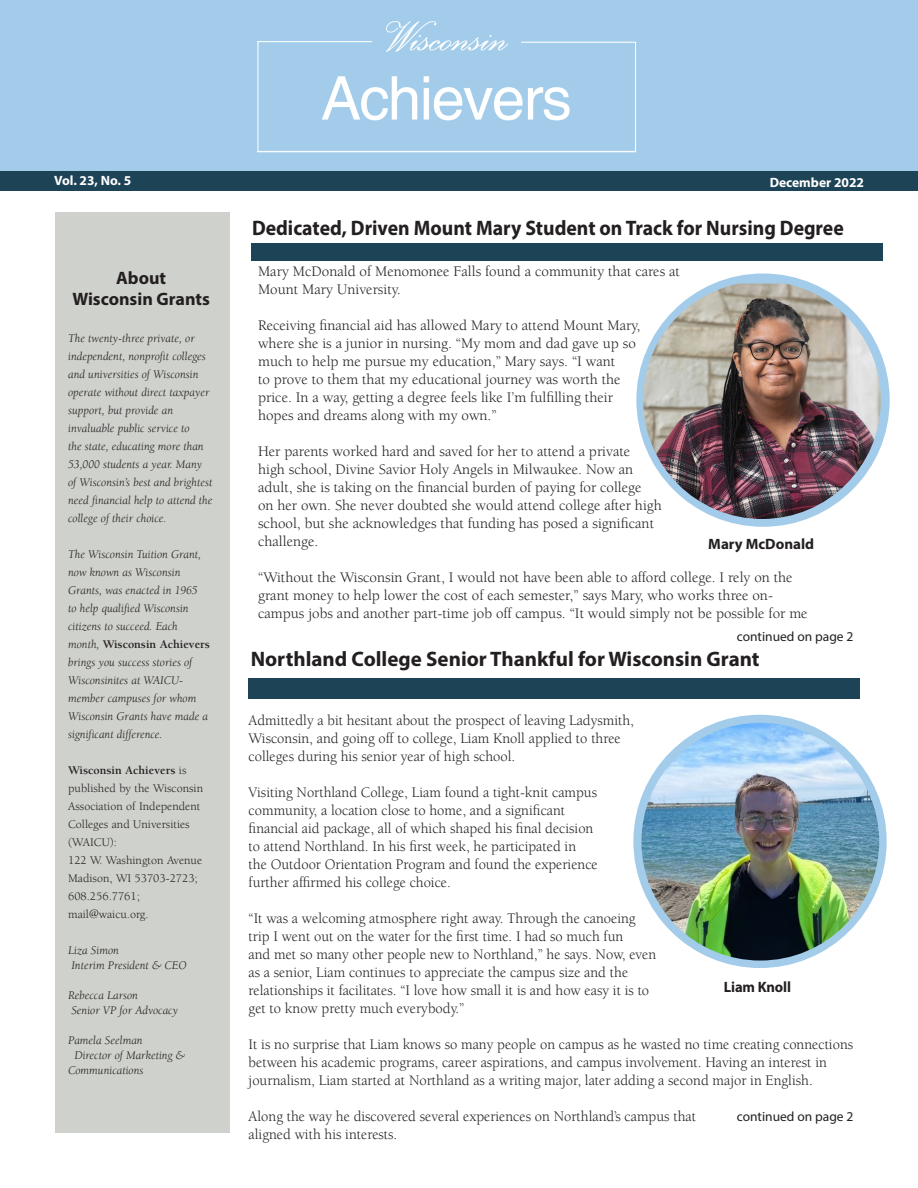
<style>
.page{position:relative;width:918px;height:1188px;background:#fff}
.page>*{position:absolute;margin:0;border:0;box-sizing:border-box;transform-origin:0 0}
.t1{font:700 21px "Myriad Pro";color:#231f20;scale:.94 1}
.t2{font:700 21px "Myriad Pro";color:#231f20}
.t3{font:700 18px "Myriad Pro";color:#231f20}
.new_berk{font:15px/18px "Berkeley Std";color:#231f20}
.new_berk-2{font:700 15px "Myriad Pro";color:#231f20}
.name{font:700 15px "Myriad Pro";letter-spacing:-.01em;color:#231f20}
.t4{font:13.5px "Myriad Pro";color:#231f20}
.t5{font:700 13.5px "Myriad Pro";color:#fff}
.t6{font:italic 12px/18px "Berkeley Std";color:#231f20}
.t7{font:12px/18px "Berkeley Std";color:#231f20}
.s1{font-weight:700;font-style:normal}
.s2{font-weight:700}
</style>
<div class="page">
<div style="left:0;top:171px;width:918px;height:20px;background:#1d4357"></div>
<div style="left:55px;top:212px;width:175px;height:921px;background:#cfd1cc"></div>
<div style="left:251px;top:243px;width:631px;height:18px;background:#1d4357"></div>
<div style="left:249px;top:678px;width:611px;height:21px;background:#1d4357"></div>
<div style="left:0;top:0;width:918px;height:171px;background:#a2cce9"></div>
<div style="left:633px;top:715px;width:254px;height:253px;background:#a2cce9;border-radius:50%"></div>
<img style="left:641px;top:723px;width:238px;height:238px;border-radius:119px">
<div style="left:636px;top:274px;width:254px;height:253px;background:#a2cce9;border-radius:50%"></div>
<img style="left:643px;top:284px;width:238px;height:235px">
<p class="t5" style="left:54px;top:172px;width:79px">Vol. 23, No. 5</p>
<p class="t5" style="left:770px;top:173px;width:96px">December 2022</p>
<p class="t3" style="left:116px;top:266px;width:52px">About</p>
<p class="t3" style="left:73px;top:287px;width:139px">Wisconsin Grants</p>
<p class="t6" style="left:68px;top:329px;width:146px">The twenty-three private, or independent, nonprofit colleges and universities of Wisconsin operate without direct taxpayer support, but provide an invaluable public service to<br>the state, educating more than<br>53,000 students a year. Many of Wisconsin’s best and brightest need financial help to attend the college of their choice.</p>
<p class="t6" style="left:68px;top:545px;width:143px">The Wisconsin Tuition Grant, now known as Wisconsin<br>Grants, was enacted in 1965<br>to help qualified Wisconsin citizens to succeed. Each month, <span class="s1">Wisconsin Achievers </span>brings you success stories of<br>Wisconsinites at WAICU&shy;member campuses for whom<br>Wisconsin Grants have made a significant difference.</p>
<p class="t7" style="left:68px;top:761px;width:136px"><span class="s2">Wisconsin Achievers</span> is published by the Wisconsin<br>Association of Independent<br>Colleges and Universities (WAICU):</p>
<p class="t7" style="left:68px;top:851px;width:135px">122 W. Washington Avenue<br>Madison, WI 53703-2723;</p>
<p class="t7" style="left:68px;top:887px;width:73px">608.256.7761;</p>
<p class="t7" style="left:68px;top:905px;width:82px">mail@waicu.org.</p>
<p class="t6" style="left:68px;top:941px;width:52px">Liza Simon</p>
<p class="t6" style="left:71px;top:956px;width:117px">Interim President &amp; CEO</p>
<p class="t6" style="left:68px;top:986px;width:71px">Rebecca Larson</p>
<p class="t6" style="left:71px;top:1001px;width:108px">Senior VP for Advocacy</p>
<p class="t6" style="left:68px;top:1031px;width:76px">Pamela Seelman</p>
<p class="t6" style="left:68px;top:1048px;width:118px;line-height:15px;text-indent:6px">Director of Marketing &amp;<br>Communications</p>
<h1 class="t1" style="left:252px;top:214px;width:631px">Dedicated, Driven Mount Mary Student on Track for Nursing Degree</h1>
<p class="new_berk" style="left:258px;top:263px;width:423px">Mary McDonald of Menomonee Falls found a community that cares at</p>
<p class="new_berk" style="left:258px;top:281px;width:144px">Mount Mary University.</p>
<p class="new_berk" style="left:258px;top:317px;width:384px">Receiving financial aid has allowed Mary to attend Mount Mary, where she is a junior in nursing. “My mom and dad gave up so much to help me pursue my education,” Mary says. “I want<br>to prove to them that my educational journey was worth the price. In a way, getting a degree feels like I’m fulfilling their hopes and dreams along with my own.”</p>
<p class="new_berk" style="left:258px;top:443px;width:405px">Her parents worked hard and saved for her to attend a private<br>high school, Divine Savior Holy Angels in Milwaukee. Now an adult, she is taking on the financial burden of paying for college<br>on her own. She never doubted she would attend college after high school, but she acknowledges that funding has posed a significant challenge.</p>
<p class="new_berk" style="left:258px;top:569px;width:551px">“Without the Wisconsin Grant, I would not have been able to afford college. I rely on the grant money to help lower the cost of each semester,” says Mary, who works three on&shy;campus jobs and another part-time job off campus. “It would simply not be possible for me</p>
<p class="t4" style="left:737px;top:628px;width:118px">continued on page 2</p>
<p class="new_berk-2" style="left:708px;top:535px;width:107px">Mary McDonald</p>
<h1 class="t2" style="left:251px;top:646px;width:510px">Northland College Senior Thankful for Wisconsin Grant</h1>
<p class="new_berk" style="left:249px;top:712px;width:387px">Admittedly a bit hesitant about the prospect of leaving Ladysmith,<br>Wisconsin, and going off to college, Liam Knoll applied to three colleges during his senior year of high school.</p>
<p class="new_berk" style="left:249px;top:784px;width:351px">Visiting Northland College, Liam found a tight-knit campus community, a location close to home, and a significant financial aid package, all of which shaped his final decision to attend Northland. In his first week, he participated in the Outdoor Orientation Program and found the experience further affirmed his college choice.</p>
<p class="new_berk" style="left:249px;top:910px;width:409px">“It was a welcoming atmosphere right away. Through the canoeing trip I went out on the water for the first time. I had so much fun<br>and met so many other people new to Northland,” he says. Now, even as a senior, Liam continues to appreciate the campus size and the relationships it facilitates. “I love how small it is and how easy it is to get to know pretty much everybody.”</p>
<p class="new_berk" style="left:249px;top:1036px;width:606px">It is no surprise that Liam knows so many people on campus as he wasted no time creating connections between his academic programs, career aspirations, and campus involvement. Having an interest in journalism, Liam started at Northland as a writing major, later adding a second major in English.</p>
<p class="new_berk" style="left:249px;top:1108px;width:449px">Along the way he discovered several experiences on Northland’s campus that aligned with his interests.</p>
<p class="name" style="left:724px;top:977px;width:69px">Liam Knoll</p>
<p class="t4" style="left:737px;top:1108px;width:118px">continued on page 2</p>
</div>
